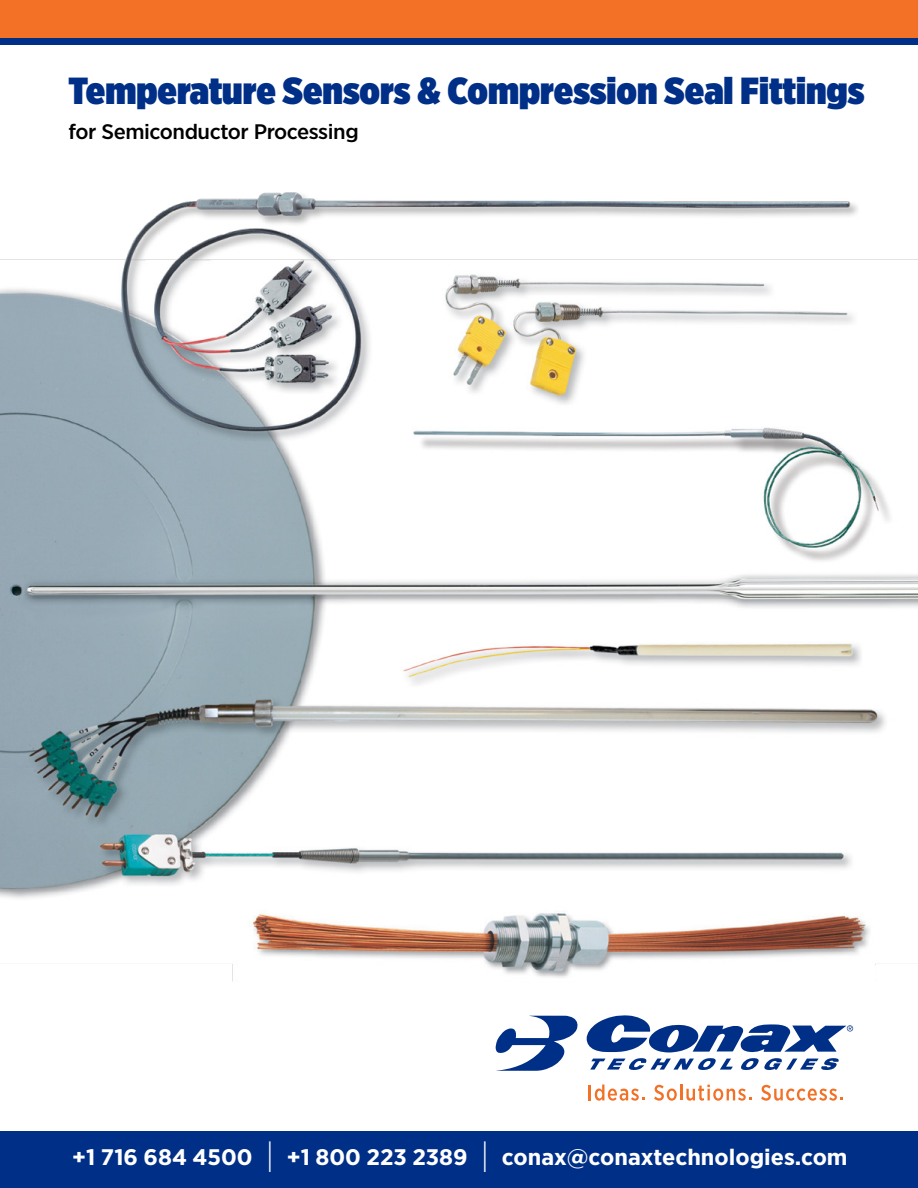
<style>
.page{position:relative;width:918px;height:1188px;background:#fff}
.page>*{position:absolute;margin:0;border:0;box-sizing:border-box;transform-origin:0 0}
.t1{font:900 37.65px "Gotham X Narrow";color:#002f87;scale:1.1 1}
.t2{font:700 22.5px "Gotham Narrow";color:#fff;scale:1.1 1}
.t3{font:500 21px "Gotham Narrow";letter-spacing:-.02em;color:#000;scale:1.1 1}
.s1{font-weight:400;font-size:33.75px}
</style>
<div class="page">
<img style="left:0;top:192px;width:918px;height:789px">
<div style="left:1px;top:1132px;width:917px;height:56px;background:#002f87"></div>
<svg style="left:496px;top:1016px;width:82px;height:55px"></svg>
<svg style="left:590px;top:1058px;width:143px;height:12px"></svg>
<svg style="left:741px;top:1058px;width:98px;height:12px"></svg>
<svg style="left:587px;top:1015px;width:266px;height:37px"></svg>
<svg style="left:589px;top:1085px;width:56px;height:16px"></svg>
<svg style="left:654px;top:1085px;width:23px;height:16px"></svg>
<hr style="left:680px;top:1085px;width:3px;height:15px;background:#f37027">
<svg style="left:686px;top:1085px;width:66px;height:16px"></svg>
<svg style="left:761px;top:1085px;width:82px;height:16px"></svg>
<div style="left:0;top:0;width:918px;height:45px;background:#f37027"></div>
<div style="left:0;top:38px;width:918px;height:7px;background:#002f87"></div>
<h1 class="t1" style="left:69px;top:66px;width:725px">Temperature Sensors &amp; Compression Seal Fittings</h1>
<p class="t3" style="left:69px;top:118px;width:265px">for Semiconductor Processing</p>
<p class="t2" style="left:72px;top:1142px;width:706px">+1 716 684 4500 <span class="s1">|</span> +1 800 223 2389 <span class="s1">|</span> conax@conaxtechnologies.com</p>
</div>
